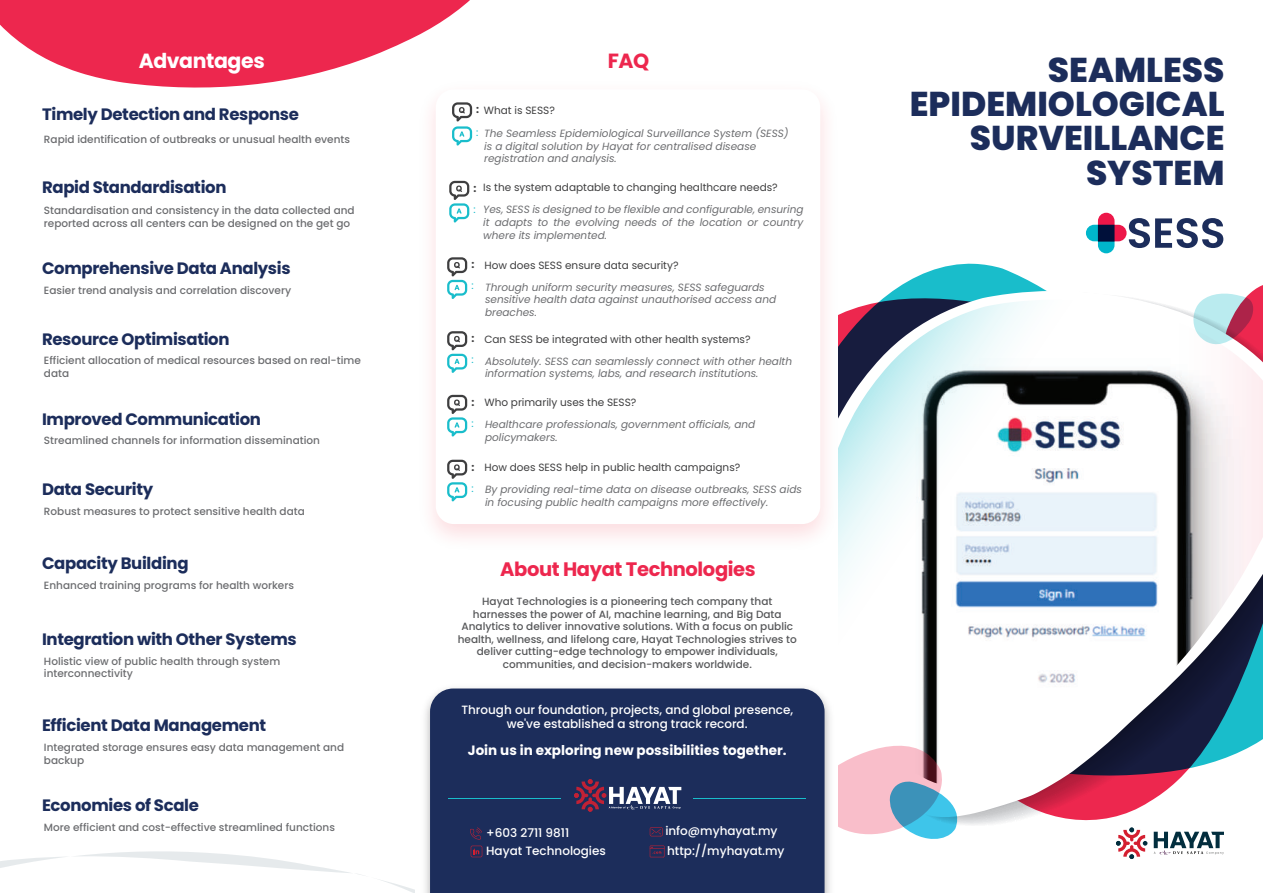
<style>
.page{position:relative;width:1263px;height:893px;background:#fff}
.page>*{position:absolute;margin:0;border:0;box-sizing:border-box;transform-origin:0 0}
.t1{font:800 34.35px/34.3px "Poppins";color:#1c2d5b;text-align:right}
.t2{font:700 20.55px "Poppins";letter-spacing:-.02em;color:#fff}
.t3{font:700 20.55px "Poppins";color:#ed274e}
.t4{font:700 19.5px "Poppins";letter-spacing:-.02em;color:#ed274e}
.t5{font:700 16.5px "Poppins";letter-spacing:-.02em;color:#1c2d5b}
.t6{font:700 13.5px "Poppins";color:#fff}
.t7{font:500 12px/14.4px "Poppins";color:#fff;text-align:center}
.t8{font:italic 10.5px/12.6px "Poppins";color:#6c6d70}
.t9{font:500 10.5px/12.6px "Poppins";color:#6c6d70}
.t10{font:500 10.5px/12.6px "Poppins";color:#57585a;text-align:center}
.t11{font:10.5px/22.2px "Poppins";color:#3e3e3f}
.t12{font:700 10.5px "Poppins";color:#3e3e3f}
.t13{font:10.5px "Poppins";color:#19bdcb}
.s1{font-weight:700}
.s2{color:#19bdcb}
</style>
<div class="page">
<svg style="left:893px;top:264px;width:154px;height:27px;fill:#19bdcb"></svg>
<svg style="left:838px;top:291px;width:425px;height:526px"></svg>
<svg style="left:1193px;top:285px;width:70px;height:80px"></svg>
<svg style="left:838px;top:746px;width:119px;height:93px"></svg>
<img style="left:431px;top:107px;width:415px;height:451px">
<div style="left:436px;top:89px;width:384px;height:435px;background:#fff;border-radius:18px"></div>
<svg style="left:452px;top:102px;width:20px;height:44px"></svg>
<svg style="left:449px;top:181px;width:20px;height:42px"></svg>
<svg style="left:447px;top:257px;width:20px;height:42px"></svg>
<svg style="left:447px;top:331px;width:20px;height:42px"></svg>
<svg style="left:447px;top:395px;width:20px;height:42px"></svg>
<svg style="left:447px;top:460px;width:20px;height:42px"></svg>
<img style="left:425px;top:700px;width:405px;height:193px">
<div style="left:430px;top:688px;width:394px;height:205px;background:#1c2d5b"></div>
<hr style="left:694px;top:798px;width:112px;height:1px;background:#19bdcb">
<hr style="left:448px;top:798px;width:113px;height:1px;background:#19bdcb">
<svg style="left:574px;top:779px;width:107px;height:33px"></svg>
<svg style="left:650px;top:846px;width:14px;height:11px"></svg>
<svg style="left:650px;top:827px;width:13px;height:9px"></svg>
<svg style="left:470px;top:827px;width:12px;height:13px"></svg>
<svg style="left:0;top:846px;width:632px;height:47px"></svg>
<svg style="left:1116px;top:827px;width:31px;height:32px"></svg>
<svg style="left:1154px;top:832px;width:70px;height:23px"></svg>
<svg style="left:0;top:0;width:470px;height:88px;fill:#ed274e"></svg>
<svg style="left:1086px;top:213px;width:137px;height:40px"></svg>
<h2 class="t2" style="left:139px;top:49px;width:128px">Advantages</h2>
<h3 class="t5" style="left:42px;top:105px;width:258px">Timely Detection and Response</h3>
<p class="t9" style="left:44px;top:133px;width:308px">Rapid identification of outbreaks or unusual health events</p>
<h3 class="t5" style="left:42px;top:178px;width:186px">Rapid Standardisation</h3>
<p class="t9" style="left:44px;top:204px;width:312px">Standardisation and consistency in the data collected and reported across all centers can be designed on the get go</p>
<h3 class="t5" style="left:42px;top:259px;width:250px">Comprehensive Data Analysis</h3>
<p class="t9" style="left:44px;top:284px;width:249px">Easier trend analysis and correlation discovery</p>
<h3 class="t5" style="left:42px;top:329px;width:189px">Resource Optimisation</h3>
<p class="t9" style="left:44px;top:354px;width:318px">Efficient allocation of medical resources based on real-time data</p>
<h3 class="t5" style="left:42px;top:409px;width:220px">Improved Communication</h3>
<p class="t9" style="left:44px;top:435px;width:278px">Streamlined channels for information dissemination</p>
<h3 class="t5" style="left:42px;top:480px;width:113px">Data Security</h3>
<p class="t9" style="left:44px;top:505px;width:262px">Robust measures to protect sensitive health data</p>
<h3 class="t5" style="left:42px;top:553px;width:148px">Capacity Building</h3>
<p class="t9" style="left:44px;top:579px;width:252px">Enhanced training programs for health workers</p>
<h3 class="t5" style="left:42px;top:630px;width:256px">Integration with Other Systems</h3>
<p class="t9" style="left:44px;top:655px;width:238px">Holistic view of public health through system interconnectivity</p>
<h3 class="t5" style="left:42px;top:716px;width:226px">Efficient Data Management</h3>
<p class="t9" style="left:44px;top:741px;width:302px">Integrated storage ensures easy data management and backup</p>
<h3 class="t5" style="left:42px;top:796px;width:158px">Economies of Scale</h3>
<p class="t9" style="left:44px;top:821px;width:292px">More efficient and cost-effective streamlined functions</p>
<h2 class="t3" style="left:608px;top:49px;width:43px">FAQ</h2>
<p class="t11" style="left:476px;top:99px;width:80px"><span class="s1">:</span> What is SESS? <span class="s2">:</span></p>
<p class="t8" style="left:484px;top:127px;width:306px">The Seamless Epidemiological Surveillance System (SESS) is a digital solution by Hayat for centralised disease registration and analysis.</p>
<p class="t11" style="left:483px;top:177px;width:296px">Is the system adaptable to changing healthcare needs?</p>
<p class="t8" style="left:483px;top:203px;width:322px;text-align:justify">Yes, SESS is designed to be flexible and configurable, ensuring it adapts to the evolving needs of the location or country where its implemented.</p>
<p class="t12" style="left:473px;top:182px;width:4px">:</p>
<p class="t13" style="left:473px;top:203px;width:4px">:</p>
<p class="t12" style="left:471px;top:259px;width:4px">:</p>
<p class="t13" style="left:471px;top:280px;width:4px">:</p>
<p class="t12" style="left:471px;top:332px;width:4px">:</p>
<p class="t13" style="left:471px;top:354px;width:4px">:</p>
<p class="t12" style="left:471px;top:396px;width:4px">:</p>
<p class="t13" style="left:471px;top:417px;width:4px">:</p>
<p class="t12" style="left:471px;top:461px;width:4px">:</p>
<p class="t13" style="left:471px;top:482px;width:4px">:</p>
<p class="t11" style="left:484px;top:254px;width:196px">How does SESS ensure data security?</p>
<p class="t8" style="left:485px;top:281px;width:293px">Through uniform security measures, SESS safeguards sensitive health data against unauthorised access and breaches.</p>
<p class="t11" style="left:484px;top:328px;width:268px">Can SESS be integrated with other health systems?</p>
<p class="t8" style="left:485px;top:355px;width:309px">Absolutely. SESS can seamlessly connect with other health information systems, labs, and research institutions.</p>
<p class="t11" style="left:484px;top:392px;width:154px">Who primarily uses the SESS?</p>
<p class="t8" style="left:485px;top:418px;width:272px">Healthcare professionals, government officials, and policymakers.</p>
<p class="t11" style="left:484px;top:456px;width:257px">How does SESS help in public health campaigns?</p>
<p class="t8" style="left:485px;top:483px;width:318px">By providing real-time data on disease outbreaks, SESS aids in focusing public health campaigns more effectively.</p>
<h3 class="t4" style="left:500px;top:558px;width:257px">About Hayat Technologies</h3>
<p class="t10" style="left:458px;top:595px;width:341px">Hayat Technologies is a pioneering tech company that harnesses the power of AI, machine learning, and Big Data Analytics to deliver innovative solutions. With a focus on public health, wellness, and lifelong care, Hayat Technologies strives to deliver cutting-edge technology to empower individuals, communities, and decision-makers worldwide.</p>
<p class="t7" style="left:461px;top:702px;width:333px">Through our foundation, projects, and global presence, we've established a strong track record.</p>
<p class="t6" style="left:468px;top:742px;width:320px">Join us in exploring new possibilities together.</p>
<p class="t7" style="left:486px;top:826px;width:85px">+603 2711 9811</p>
<p class="t7" style="left:665px;top:824px;width:114px">info@myhayat.my</p>
<p class="t7" style="left:486px;top:844px;width:121px">Hayat Technologies</p>
<p class="t7" style="left:667px;top:844px;width:119px">http://myhayat.my</p>
<h1 class="t1" style="left:910px;top:53px;width:316px">SEAMLESS<br>EPIDEMIOLOGICAL<br>SURVEILLANCE<br>SYSTEM</h1>
</div>
